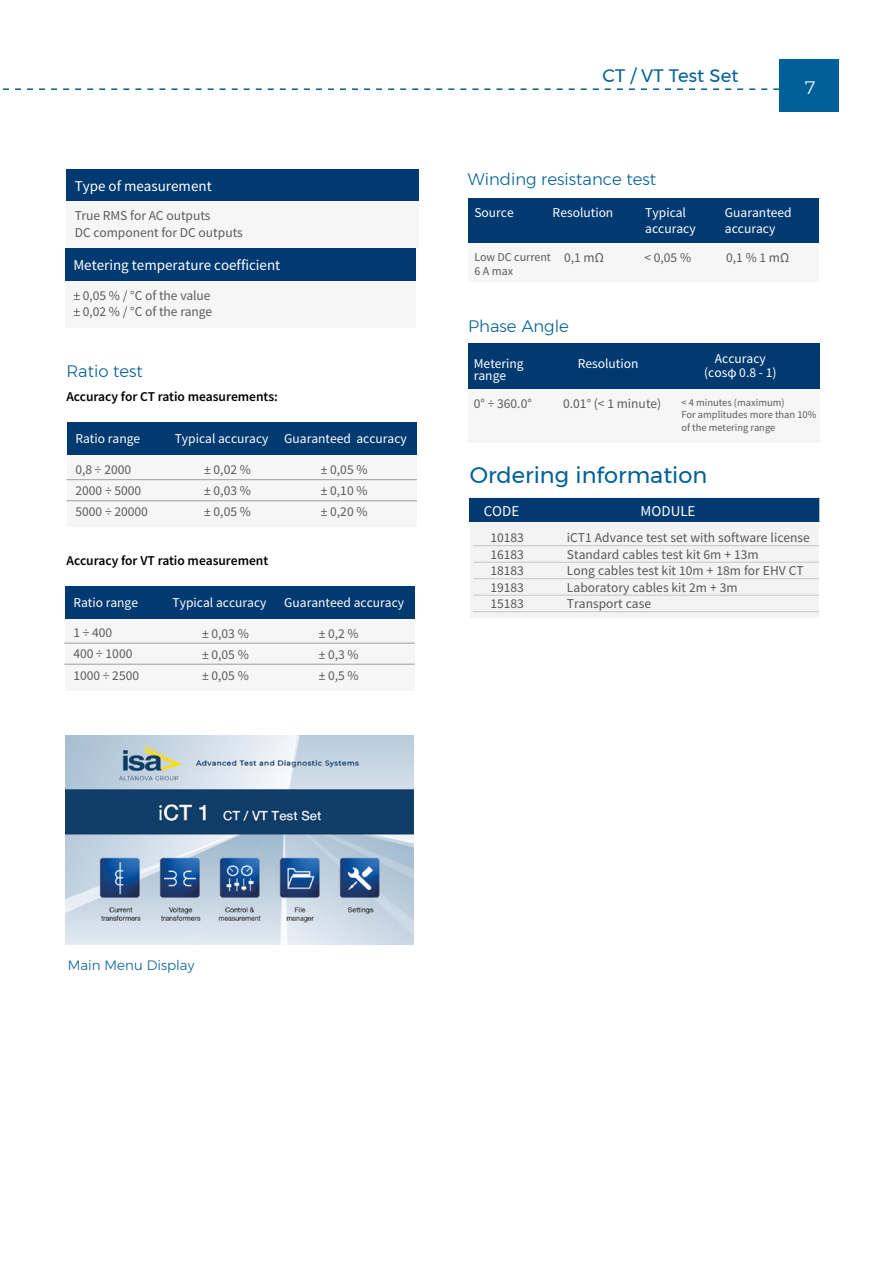
<style>
.page{position:relative;width:893px;height:1263px;background:#fff}
.page>*{position:absolute;margin:0;border:0;box-sizing:border-box;transform-origin:0 0}
.t1{font:22.5px "Montserrat";color:#006097}
.t2{font:18px "Montserrat";letter-spacing:.01em;color:#006097}
.t3{font:300 18px "Montserrat";color:#fff}
.t4{font:300 16.5px "Montserrat";color:#006097}
.t5{font:15px "Source Sans Pro";color:#fff}
.t6{font:13.5px/21px "Source Sans Pro";color:#5b5b5f}
.t7{font:13.5px/16.2px "Source Sans Pro";color:#fff}
.t8{font:13.5px "Source Sans Pro";color:#575756}
.t9{font:600 13.5px "Source Sans Pro";color:#000}
.t10{font:300 13.5px "Montserrat";color:#006098}
.t11{font:12px/14.4px "Source Sans Pro";color:#5b5b5f}
.t12{font:10.5px/12.6px "Source Sans Pro";color:#5b5b5f}
</style>
<div class="page">
<div style="left:779px;top:59px;width:60px;height:52px;background:#006097"></div>
<svg style="left:2px;top:88px;width:777px;height:2px"></svg>
<div style="left:68px;top:423px;width:349px;height:39px;background:#003a71"></div>
<div style="left:68px;top:455px;width:349px;height:72px;background:#f6f6f6"></div>
<hr style="left:67px;top:479px;width:350px;height:1px;background:#9d9d9c">
<hr style="left:67px;top:500px;width:350px;height:1px;background:#9d9d9c">
<div style="left:66px;top:586px;width:349px;height:39px;background:#003a71"></div>
<div style="left:66px;top:619px;width:349px;height:72px;background:#f6f6f6"></div>
<hr style="left:64px;top:643px;width:351px;height:1px;background:#9d9d9c">
<hr style="left:64px;top:664px;width:351px;height:1px;background:#9d9d9c">
<div style="left:468px;top:198px;width:351px;height:49px;background:#003a71"></div>
<div style="left:468px;top:243px;width:351px;height:38px;background:#f6f6f6"></div>
<div style="left:468px;top:344px;width:351px;height:49px;background:#003a71"></div>
<div style="left:468px;top:389px;width:351px;height:53px;background:#f6f6f6"></div>
<img style="left:65px;top:735px;width:349px;height:209px">
<div style="left:66px;top:169px;width:353px;height:39px;background:#003a71"></div>
<div style="left:66px;top:202px;width:353px;height:46px;background:#f6f6f6"></div>
<div style="left:66px;top:249px;width:350px;height:39px;background:#003a71"></div>
<div style="left:66px;top:281px;width:350px;height:47px;background:#f6f6f6"></div>
<div style="left:470px;top:498px;width:349px;height:119px;background:#f3f3f3"></div>
<div style="left:470px;top:499px;width:349px;height:22px;background:#003a71"></div>
<div style="left:469px;top:498px;width:350px;height:24px;border:2px solid #003a71"></div>
<hr style="left:473px;top:545px;width:346px;height:1px;background:#c6c6c6">
<hr style="left:473px;top:562px;width:346px;height:1px;background:#c6c6c6">
<hr style="left:473px;top:578px;width:346px;height:1px;background:#c6c6c6">
<hr style="left:473px;top:595px;width:346px;height:1px;background:#c6c6c6">
<hr style="left:473px;top:611px;width:346px;height:1px;background:#c6c6c6">
<p class="t5" style="left:75px;top:176px;width:138px">Type of measurement</p>
<p class="t6" style="left:75px;top:208px;width:169px;line-height:16.2px">True RMS for AC outputs<br>DC component for DC outputs</p>
<p class="t5" style="left:73px;top:256px;width:208px">Metering temperature coefficient</p>
<p class="t6" style="left:73px;top:287px;width:140px;line-height:16.2px">± 0,05 % / °C of the value ± 0,02 % / °C of the range</p>
<p class="t4" style="left:66px;top:359px;width:78px">Ratio test</p>
<p class="t9" style="left:66px;top:388px;width:213px">Accuracy for CT ratio measurements:</p>
<p class="t7" style="left:75px;top:430px;width:66px">Ratio range</p>
<p class="t6" style="left:75px;top:459px;width:74px">0,8 ÷ 2000<br>2000 ÷ 5000<br>5000 ÷ 20000</p>
<p class="t7" style="left:175px;top:430px;width:234px">Typical accuracy Guaranteed accuracy</p>
<p class="t6" style="left:204px;top:459px;width:48px;text-align:justify">± 0,02 % ± 0,03 % ± 0,05 %</p>
<p class="t6" style="left:321px;top:459px;width:48px;text-align:justify">± 0,05 % ± 0,10 % ± 0,20 %</p>
<p class="t9" style="left:67px;top:552px;width:203px">Accuracy for VT ratio measurement</p>
<p class="t7" style="left:73px;top:594px;width:66px">Ratio range</p>
<p class="t6" style="left:73px;top:622px;width:67px">1 ÷ 400<br>400 ÷ 1000<br>1000 ÷ 2500</p>
<p class="t7" style="left:173px;top:594px;width:95px">Typical accuracy</p>
<p class="t7" style="left:284px;top:594px;width:121px">Guaranteed accuracy</p>
<p class="t6" style="left:202px;top:622px;width:48px;text-align:justify">± 0,03 % ± 0,05 % ± 0,05 %</p>
<p class="t6" style="left:319px;top:622px;width:42px;text-align:justify">± 0,2 % ± 0,3 % ± 0,5 %</p>
<h2 class="t2" style="left:602px;top:62px;width:138px">CT / VT Test Set</h2>
<h2 class="t3" style="left:805px;top:74px;width:12px">7</h2>
<p class="t4" style="left:468px;top:167px;width:190px">Winding resistance test</p>
<p class="t7" style="left:474px;top:204px;width:41px">Source</p>
<p class="t7" style="left:553px;top:204px;width:62px">Resolution</p>
<p class="t7" style="left:645px;top:204px;width:52px">Typical accuracy</p>
<p class="t7" style="left:725px;top:204px;width:68px">Guaranteed accuracy</p>
<p class="t11" style="left:474px;top:249px;width:78px">Low DC current<br>6 A max</p>
<p class="t6" style="left:564px;top:247px;width:41px">0,1 mΩ</p>
<p class="t6" style="left:644px;top:247px;width:48px">&lt; 0,05 %</p>
<p class="t6" style="left:726px;top:247px;width:65px">0,1 % 1 mΩ</p>
<p class="t4" style="left:468px;top:314px;width:102px">Phase Angle</p>
<p class="t7" style="left:474px;top:357px;width:51px;line-height:12px">Metering range</p>
<p class="t7" style="left:578px;top:355px;width:62px">Resolution</p>
<p class="t7" style="left:704px;top:352px;width:74px;line-height:13.5px;text-align:center">Accuracy (cosφ 0.8 - 1)</p>
<p class="t6" style="left:474px;top:392px;width:59px">0° ÷ 360.0°</p>
<p class="t6" style="left:563px;top:392px;width:99px">0.01° (&lt; 1 minute)</p>
<p class="t12" style="left:681px;top:396px;width:137px">&lt; 4 minutes (maximum)<br>For amplitudes more than 10% of the metering range</p>
<h1 class="t1" style="left:470px;top:458px;width:239px">Ordering information</h1>
<p class="t5" style="left:484px;top:502px;width:37px">CODE</p>
<p class="t5" style="left:641px;top:502px;width:56px">MODULE</p>
<p class="t8" style="left:490px;top:529px;width:35px">10183</p>
<p class="t8" style="left:567px;top:529px;width:245px">iCT1 Advance test set with software license</p>
<p class="t8" style="left:490px;top:546px;width:35px">16183</p>
<p class="t8" style="left:567px;top:546px;width:193px">Standard cables test kit 6m + 13m</p>
<p class="t8" style="left:490px;top:562px;width:35px">18183</p>
<p class="t8" style="left:567px;top:562px;width:238px">Long cables test kit 10m + 18m for EHV CT</p>
<p class="t8" style="left:490px;top:579px;width:35px">19183</p>
<p class="t8" style="left:567px;top:579px;width:172px">Laboratory cables kit 2m + 3m</p>
<p class="t8" style="left:490px;top:595px;width:35px">15183</p>
<p class="t8" style="left:567px;top:595px;width:86px">Transport case</p>
<p class="t10" style="left:68px;top:955px;width:128px">Main Menu Display</p>
</div>
